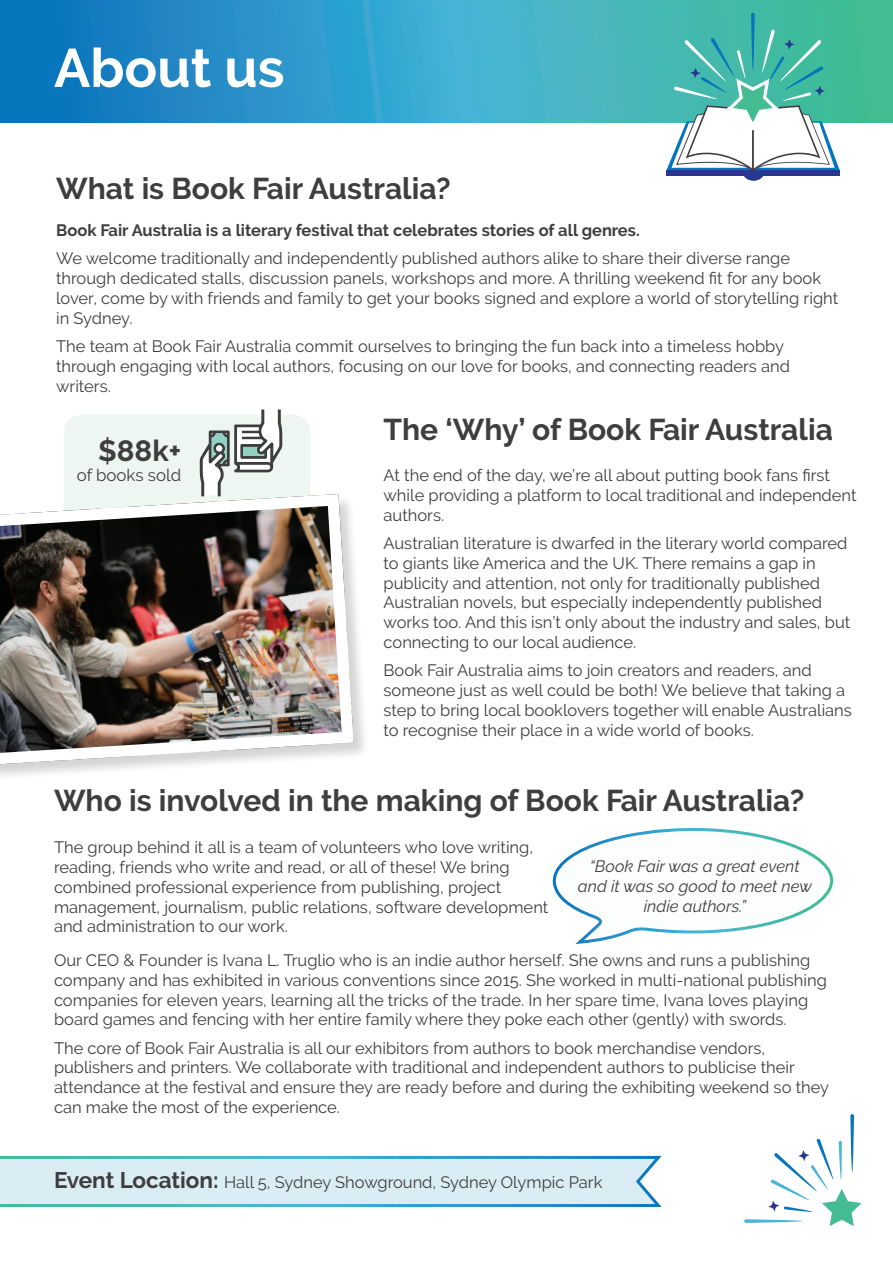
<style>
.page{position:relative;width:893px;height:1263px;background:#fff}
.page>*{position:absolute;margin:0;border:0;box-sizing:border-box;transform-origin:0 0}
.t1{font:700 54px "Raleway";color:#fff}
.t2{font:700 30px "Raleway";color:#3e3e3f}
.t3{font:700 29.4px "Raleway";color:#3e3e3f}
.t4{font:16.8px "Raleway";color:#3e3e3f}
.t5{font:16.5px/19.8px "Raleway";color:#3e3e3f}
.t6{font:700 16.5px "Raleway";color:#3e3e3f}
.t7{font:italic 16.5px/19.8px "Raleway";color:#3e3e3f;text-align:center}
.s1{font-weight:700;font-size:22.5px}
</style>
<div class="page">
<svg style="left:0;top:0;width:893px;height:122px;background:#319fc1"></svg>
<svg style="left:768px;top:1138px;width:93px;height:88px"></svg>
<svg style="left:850px;top:1114px;width:4px;height:58px"></svg>
<svg style="left:744px;top:1219px;width:58px;height:4px"></svg>
<div style="left:666px;top:170px;width:174px;height:6px;background:#283890"></div>
<div style="left:743px;top:165px;width:21px;height:16px;background:#283890;border-radius:50%"></div>
<svg style="left:751px;top:13px;width:4px;height:57px"></svg>
<svg style="left:666px;top:29px;width:174px;height:143px"></svg>
<svg style="left:552px;top:828px;width:282px;height:116px"></svg>
<svg style="left:0;top:1155px;width:662px;height:53px;background:#c8e5ef"></svg>
<div style="left:64px;top:415px;width:246px;height:197px;background:#edf6f1;border-radius:18px"></div>
<img style="left:0;top:494px;width:360px;height:278px">
<svg style="left:200px;top:409px;width:82px;height:87px"></svg>
<h1 class="t1" style="left:54px;top:37px;width:232px">About us</h1>
<h2 class="t2" style="left:56px;top:172px;width:396px">What is Book Fair Australia?</h2>
<p class="t6" style="left:56px;top:221px;width:585px">Book Fair Australia is a literary festival that celebrates stories of all genres.</p>
<p class="t5" style="left:56px;top:249px;width:784px">We welcome traditionally and independently published authors alike to share their diverse range through dedicated stalls, discussion panels, workshops and more. A thrilling weekend fit for any book lover, come by with friends and family to get your books signed and explore a world of storytelling right in Sydney.</p>
<p class="t5" style="left:56px;top:336px;width:735px">The team at Book Fair Australia commit ourselves to bringing the fun back into a timeless hobby through engaging with local authors, focusing on our love for books, and connecting readers and writers.</p>
<h2 class="t2" style="left:384px;top:412px;width:451px">The ‘Why’ of Book Fair Australia</h2>
<h3 class="t3" style="left:98px;top:434px;width:85px">$88k+</h3>
<p class="t4" style="left:77px;top:465px;width:106px">of books sold</p>
<p class="t5" style="left:384px;top:465px;width:475px">At the end of the day, we’re all about putting book fans first while providing a platform to local traditional and independent authors.</p>
<p class="t5" style="left:384px;top:533px;width:468px">Australian literature is dwarfed in the literary world compared to giants like America and the UK. There remains a gap in publicity and attention, not only for traditionally published Australian novels, but especially independently published works too. And this isn’t only about the industry and sales, but connecting to our local audience.</p>
<p class="t5" style="left:384px;top:661px;width:470px">Book Fair Australia aims to join creators and readers, and someone just as well could be both! We believe that taking a step to bring local booklovers together will enable Australians to recognise their place in a wide world of books.</p>
<h2 class="t2" style="left:54px;top:783px;width:752px">Who is involved in the making of Book Fair Australia?</h2>
<p class="t5" style="left:54px;top:837px;width:496px">The group behind it all is a team of volunteers who love writing, reading, friends who write and read, or all of these! We bring combined professional experience from publishing, project management, journalism, public relations, software development and administration to our work.</p>
<p class="t5" style="left:54px;top:950px;width:774px">Our CEO &amp; Founder is Ivana L. Truglio who is an indie author herself. She owns and runs a publishing company and has exhibited in various conventions since 2015. She worked in multi-national publishing companies for eleven years, learning all the tricks of the trade. In her spare time, Ivana loves playing board games and fencing with her entire family where they poke each other (gently) with swords.</p>
<p class="t5" style="left:54px;top:1038px;width:777px">The core of Book Fair Australia is all our exhibitors from authors to book merchandise vendors, publishers and printers. We collaborate with traditional and independent authors to publicise their attendance at the festival and ensure they are ready before and during the exhibiting weekend so they can make the most of the experience.</p>
<p class="t7" style="left:578px;top:856px;width:235px">“Book Fair was a great event and it was so good to meet new indie authors.”</p>
<p class="t5" style="left:54px;top:1172px;width:550px"><span class="s1">Event Location:</span> Hall 5, Sydney Showground, Sydney Olympic Park</p>
</div>
